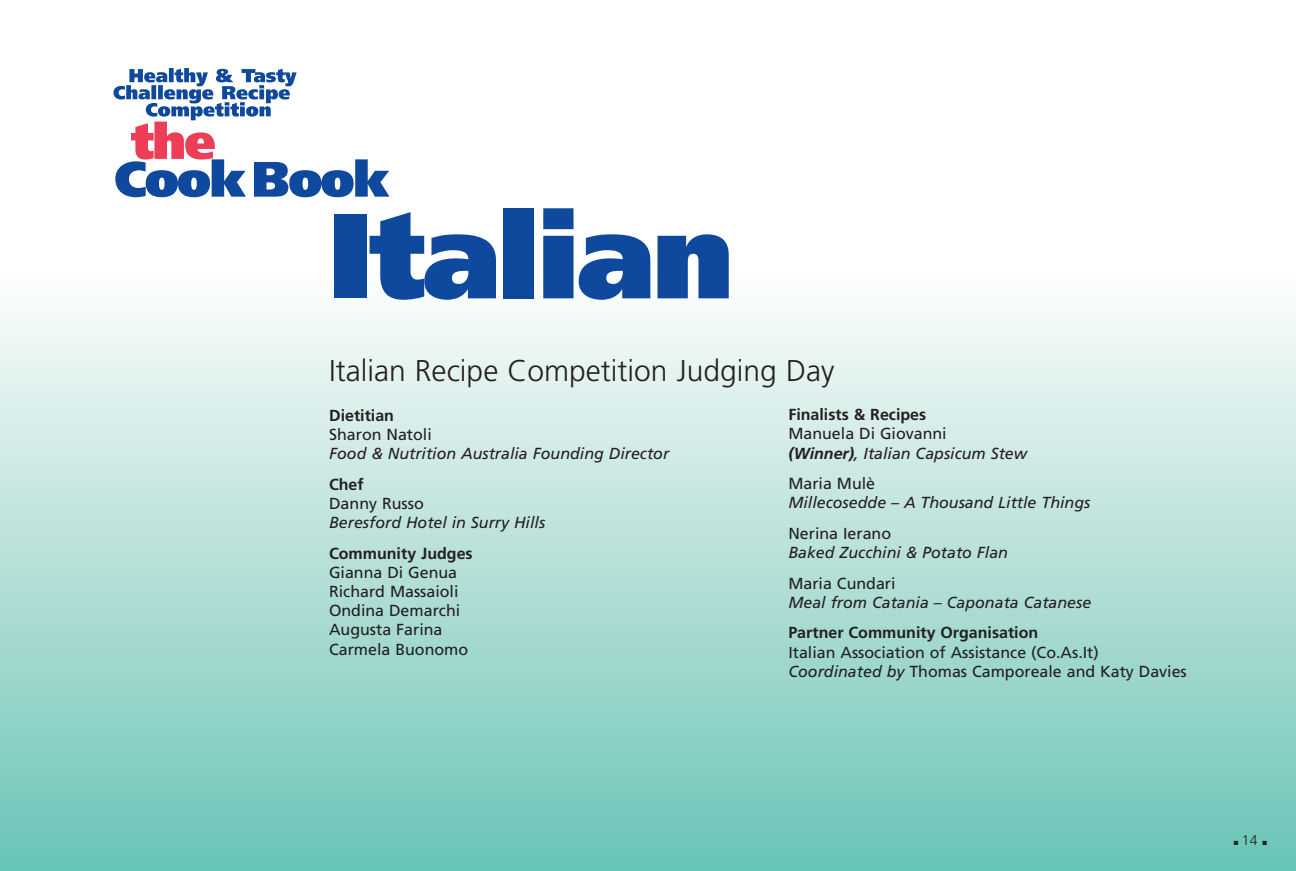
<style>
.page{position:relative;width:1296px;height:871px;background:#fff}
.page>*{position:absolute;margin:0;border:0;box-sizing:border-box;transform-origin:0 0}
.t1{font:900 120px "Frutiger";letter-spacing:-.02em;color:#0f499d}
.t2{font:300 30px "Frutiger";color:#231f20}
.t3{font:16px/19.2px "Frutiger";color:#231f20}
.t4{font:italic 16px/19.2px "Frutiger";color:#231f20}
.t5{font:700 16px "Frutiger";color:#231f20}
.t6{font:300 14px "Frutiger";color:#231f20}
.t7{font:6px "Zapf Dingbats ITC";color:#231f20}
.s1{font-style:normal}
.s2{font-weight:700}
.s3{font-style:italic}
</style>
<div class="page">
<img style="left:0;top:308px;width:1295px;height:562px">
<svg style="left:113px;top:68px;width:276px;height:129px"></svg>
<h1 class="t1" style="left:328px;top:208px;width:408px">Italian</h1>
<h2 class="t2" style="left:329px;top:358px;width:507px">Italian Recipe Competition Judging Day</h2>
<p class="t5" style="left:329px;top:408px;width:66px">Dietitian</p>
<p class="t3" style="left:329px;top:426px;width:104px">Sharon Natoli</p>
<p class="t4" style="left:329px;top:445px;width:342px">Food &amp; Nutrition Australia Founding Director</p>
<p class="t5" style="left:329px;top:477px;width:36px">Chef</p>
<p class="t3" style="left:329px;top:495px;width:96px">Danny Russo</p>
<p class="t4" style="left:329px;top:514px;width:218px">Beresford Hotel in Surry Hills</p>
<p class="t5" style="left:329px;top:546px;width:145px">Community Judges</p>
<p class="t3" style="left:329px;top:563px;width:141px">Gianna Di Genua<br>Richard Massaioli<br>Ondina Demarchi<br>Augusta Farina<br>Carmela Buonomo</p>
<p class="t5" style="left:788px;top:408px;width:139px">Finalists &amp; Recipes</p>
<p class="t4" style="left:788px;top:425px;width:240px"><span class="s1">Manuela Di Giovanni<br></span><span class="s2">(Winner)</span>, Italian Capsicum Stew</p>
<p class="t3" style="left:788px;top:475px;width:88px">Maria Mulè</p>
<p class="t4" style="left:788px;top:494px;width:303px">Millecosedde – A Thousand Little Things</p>
<p class="t3" style="left:788px;top:525px;width:104px">Nerina Ierano</p>
<p class="t4" style="left:788px;top:544px;width:221px">Baked Zucchini &amp; Potato Flan</p>
<p class="t3" style="left:788px;top:574px;width:109px">Maria Cundari</p>
<p class="t4" style="left:788px;top:593px;width:304px">Meal from Catania – Caponata Catanese</p>
<p class="t5" style="left:788px;top:626px;width:251px">Partner Community Organisation</p>
<p class="t3" style="left:788px;top:643px;width:400px">Italian Association of Assistance (Co.As.It)<br><span class="s3">Coordinated by</span> Thomas Camporeale and Katy Davies</p>
<p class="t6" style="left:1233px;top:834px;width:25px">■ 14</p>
<p class="t7" style="left:1262px;top:839px;width:6px">■</p>
</div>
